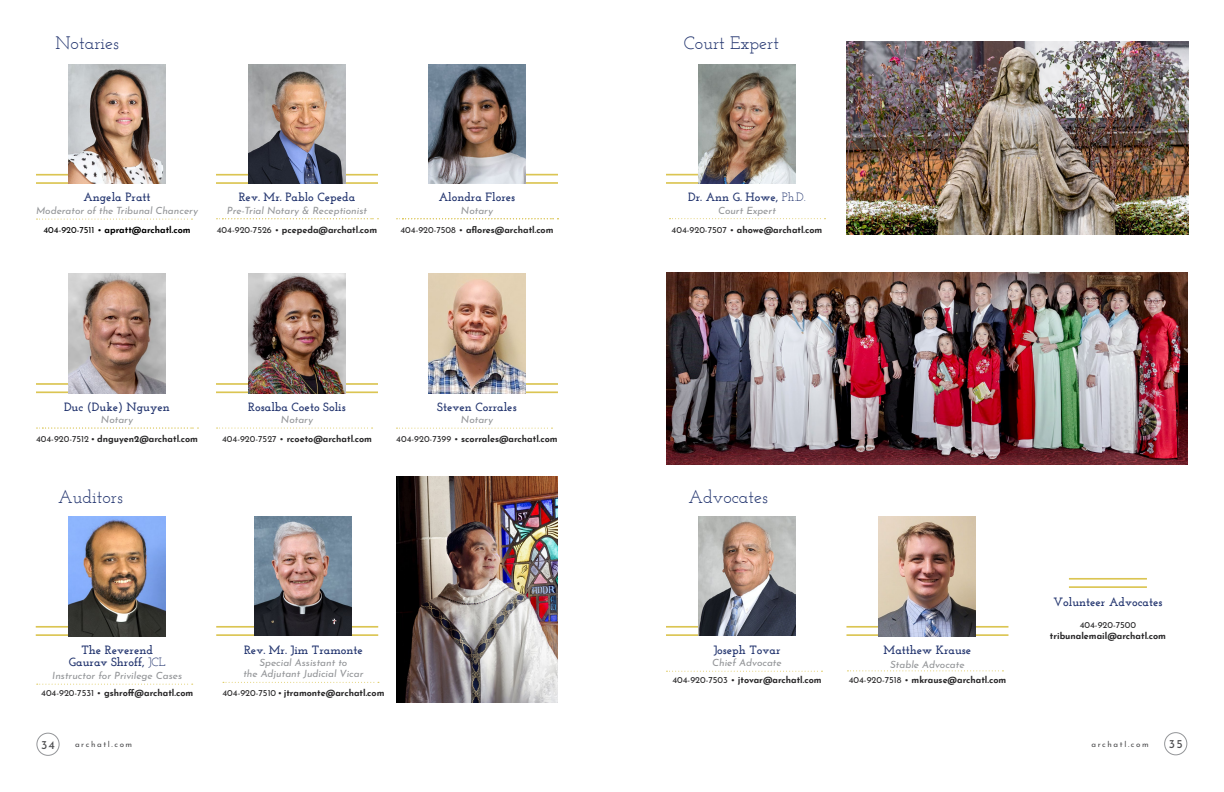
<style>
.page{position:relative;width:1224px;height:792px;background:#fff}
.page>*{position:absolute;margin:0;border:0;box-sizing:border-box;transform-origin:0 0}
.t1{font:18px "Josefin Slab";color:#23356f}
.t2{font:700 12px/12px "Josefin Slab";color:#23356f;text-align:center}
.t3{font:12px "Josefin Sans";color:#4d4d4f}
.t4{font:italic 10px/11px "Josefin Sans";color:#939598;text-align:center}
.t5{font:700 9px "Josefin Sans";color:#292829}
.t6{font:700 9px "Josefin Sans";color:#000}
.t7{font:9px "Josefin Sans";color:#292829}
.t8{font:8px "Josefin Sans";letter-spacing:.2em;color:#4d4d4f}
.s1{font-weight:400}
</style>
<div class="page">
<hr style="left:36px;top:174px;width:78px;height:2px;background:#dbc553">
<hr style="left:36px;top:182px;width:78px;height:2px;background:#dbc553">
<svg style="left:216px;top:218px;width:163px;height:1px"></svg>
<hr style="left:216px;top:626px;width:162px;height:2px;background:#dbc553">
<hr style="left:216px;top:634px;width:162px;height:2px;background:#dbc553">
<hr style="left:480px;top:174px;width:78px;height:1px;background:#dbc553">
<hr style="left:480px;top:182px;width:78px;height:2px;background:#dbc553">
<hr style="left:216px;top:174px;width:162px;height:2px;background:#dbc553">
<hr style="left:216px;top:182px;width:162px;height:2px;background:#dbc553">
<hr style="left:36px;top:626px;width:78px;height:2px;background:#dbc553">
<hr style="left:36px;top:634px;width:78px;height:2px;background:#dbc553">
<svg style="left:223px;top:682px;width:156px;height:1px"></svg>
<svg style="left:217px;top:428px;width:156px;height:1px"></svg>
<hr style="left:1069px;top:578px;width:78px;height:2px;background:#dbc553">
<hr style="left:1069px;top:586px;width:78px;height:2px;background:#dbc553">
<svg style="left:36px;top:219px;width:157px;height:1px"></svg>
<hr style="left:36px;top:383px;width:78px;height:2px;background:#dbc553">
<hr style="left:36px;top:391px;width:78px;height:2px;background:#dbc553">
<hr style="left:216px;top:383px;width:162px;height:2px;background:#dbc553">
<hr style="left:216px;top:391px;width:162px;height:2px;background:#dbc553">
<svg style="left:666px;top:671px;width:157px;height:1px"></svg>
<hr style="left:666px;top:174px;width:78px;height:1px;background:#dbc553">
<hr style="left:666px;top:182px;width:78px;height:2px;background:#dbc553">
<svg style="left:670px;top:218px;width:155px;height:1px"></svg>
<hr style="left:846px;top:626px;width:162px;height:2px;background:#dbc553">
<hr style="left:846px;top:634px;width:162px;height:2px;background:#dbc553">
<svg style="left:847px;top:670px;width:156px;height:1px"></svg>
<hr style="left:666px;top:626px;width:78px;height:2px;background:#dbc553">
<hr style="left:666px;top:634px;width:78px;height:2px;background:#dbc553">
<img style="left:248px;top:273px;width:98px;height:120px">
<img style="left:248px;top:64px;width:98px;height:120px">
<img style="left:428px;top:64px;width:98px;height:120px">
<img style="left:68px;top:274px;width:98px;height:119px">
<img style="left:698px;top:516px;width:98px;height:120px">
<img style="left:698px;top:64px;width:98px;height:120px">
<img style="left:879px;top:516px;width:97px;height:120px">
<img style="left:68px;top:516px;width:98px;height:120px">
<img style="left:255px;top:516px;width:97px;height:120px">
<hr style="left:480px;top:383px;width:78px;height:2px;background:#dbc553">
<hr style="left:480px;top:391px;width:78px;height:2px;background:#dbc553">
<img style="left:428px;top:273px;width:98px;height:120px">
<img style="left:396px;top:477px;width:162px;height:226px">
<img style="left:847px;top:42px;width:341px;height:193px">
<img style="left:666px;top:272px;width:522px;height:193px">
<img style="left:68px;top:64px;width:98px;height:120px">
<svg style="left:396px;top:218px;width:163px;height:1px"></svg>
<svg style="left:396px;top:428px;width:157px;height:1px"></svg>
<svg style="left:36px;top:428px;width:163px;height:1px"></svg>
<svg style="left:37px;top:684px;width:156px;height:1px"></svg>
<div style="left:37px;top:733px;width:22px;height:23px;border:1px solid #939598;border-radius:50%"></div>
<div style="left:1164px;top:732px;width:23px;height:23px;border:1px solid #939598;border-radius:50%"></div>
<h1 class="t1" style="left:55px;top:33px;width:65px">Notaries</h1>
<h1 class="t1" style="left:684px;top:33px;width:97px">Court Expert</h1>
<h2 class="t2" style="left:83px;top:191px;width:69px">Angela Pratt</h2>
<p class="t4" style="left:36px;top:204px;width:163px">Moderator of the Tribunal Chancery</p>
<p class="t6" style="left:43px;top:222px;width:149px"><span class="s1">404-920-7511 •</span> apratt@archatl.com</p>
<h2 class="t2" style="left:239px;top:191px;width:118px">Rev. Mr. Pablo Cepeda</h2>
<p class="t4" style="left:227px;top:204px;width:142px">Pre-Trial Notary &amp; Receptionist</p>
<p class="t5" style="left:217px;top:221px;width:162px"><span class="s1">404-920-7526 •</span> pcepeda@archatl.com</p>
<h2 class="t2" style="left:439px;top:191px;width:78px">Alondra Flores</h2>
<p class="t4" style="left:461px;top:204px;width:34px">Notary</p>
<p class="t5" style="left:400px;top:221px;width:155px"><span class="s1">404-920-7508 •</span> aflores@archatl.com</p>
<h2 class="t2" style="left:688px;top:191px;width:119px">Dr. Ann G. Howe, <span class="s1">Ph.D.</span></h2>
<p class="t4" style="left:718px;top:204px;width:59px">Court Expert</p>
<p class="t5" style="left:672px;top:221px;width:152px"><span class="s1">404-920-7507 •</span> ahowe@archatl.com</p>
<h2 class="t2" style="left:64px;top:401px;width:107px">Duc (Duke) Nguyen</h2>
<p class="t4" style="left:101px;top:413px;width:34px">Notary</p>
<p class="t5" style="left:36px;top:431px;width:164px"><span class="s1">404-920-7512 •</span> dnguyen2@archatl.com</p>
<h2 class="t2" style="left:248px;top:401px;width:99px">Rosalba Coeto Solis</h2>
<p class="t4" style="left:281px;top:413px;width:34px">Notary</p>
<p class="t5" style="left:222px;top:431px;width:151px"><span class="s1">404-920-7527 •</span> rcoeto@archatl.com</p>
<h2 class="t2" style="left:437px;top:401px;width:81px">Steven Corrales</h2>
<p class="t4" style="left:461px;top:413px;width:34px">Notary</p>
<p class="t5" style="left:396px;top:431px;width:163px"><span class="s1">404-920-7399 •</span> scorrales@archatl.com</p>
<h1 class="t1" style="left:58px;top:486px;width:66px">Auditors</h1>
<h1 class="t1" style="left:688px;top:486px;width:81px">Advocates</h1>
<h2 class="t2" style="left:1053px;top:595px;width:110px">Volunteer Advocates</h2>
<p class="t7" style="left:1080px;top:617px;width:58px">404-920-7500</p>
<p class="t5" style="left:1050px;top:627px;width:118px">tribunalemail@archatl.com</p>
<h2 class="t2" style="left:69px;top:644px;width:98px">The Reverend<br>Gaurav Shroff, <span class="s1">JCL</span></h2>
<p class="t4" style="left:52px;top:669px;width:131px">Instructor for Privilege Cases</p>
<p class="t5" style="left:41px;top:685px;width:154px"><span class="s1">404-920-7531 •</span> gshroff@archatl.com</p>
<h2 class="t2" style="left:244px;top:644px;width:120px">Rev. Mr. Jim Tramonte</h2>
<p class="t4" style="left:243px;top:656px;width:122px">Special Assistant to<br>the Adjutant Judicial Vicar</p>
<p class="t5" style="left:222px;top:685px;width:164px"><span class="s1">404-920-7510 •</span> jtramonte@archatl.com</p>
<h2 class="t2" style="left:713px;top:643px;width:69px">Joseph Tovar</h2>
<p class="t4" style="left:712px;top:656px;width:71px">Chief Advocate</p>
<p class="t5" style="left:672px;top:672px;width:151px"><span class="s1">404-920-7503 •</span> jtovar@archatl.com</p>
<h2 class="t2" style="left:884px;top:644px;width:89px">Matthew Krause</h2>
<p class="t4" style="left:890px;top:658px;width:76px">Stable Advocate</p>
<p class="t5" style="left:849px;top:672px;width:159px"><span class="s1">404-920-7518 •</span> mkrause@archatl.com</p>
<h2 class="t3" style="left:41px;top:735px;width:15px">34</h2>
<p class="t8" style="left:75px;top:738px;width:59px">archatl.com</p>
<p class="t8" style="left:1092px;top:737px;width:59px">archatl.com</p>
<h2 class="t3" style="left:1169px;top:734px;width:15px">35</h2>
</div>
